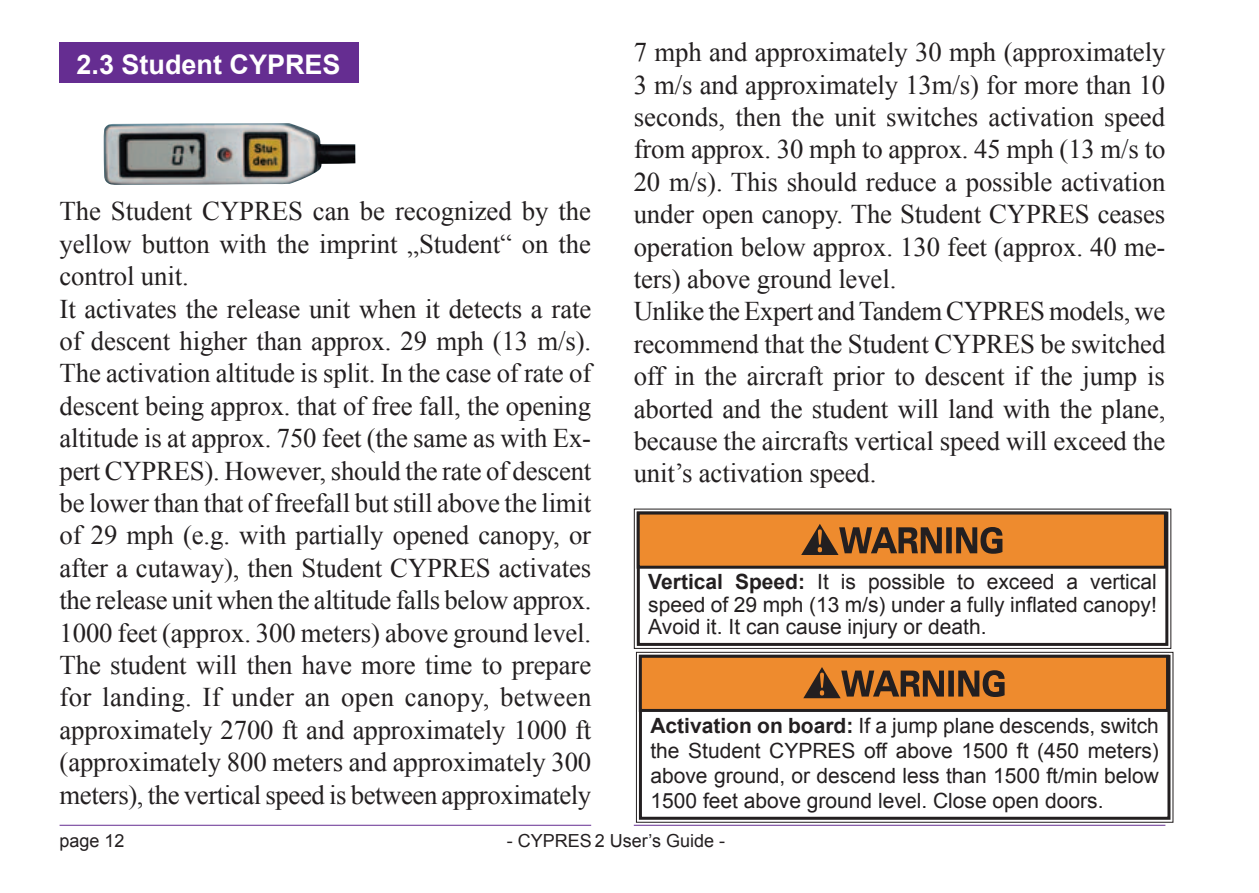
<style>
.page{position:relative;width:1259px;height:893px;background:#fff}
.page>*{position:absolute;margin:0;border:0;box-sizing:border-box;transform-origin:0 0}
.t1{font:27px/32.4px "Times New Roman";letter-spacing:-.005em;color:#231f20}
.t2{font:700 27px "Arial";color:#fff}
.t3{font:21px/25.2px "Arial";color:#231f20;text-align:justify}
.t4{font:18px "Arial";color:#231f20}
.s1{font-weight:700}
</style>
<div class="page">
<hr style="left:634px;top:825px;width:531px;height:1px;background:#652d91">
<hr style="left:60px;top:825px;width:531px;height:1px;background:#652d91">
<div style="left:60px;top:42px;width:299px;height:40px;background:#652d91"></div>
<img style="left:104px;top:123px;width:251px;height:62px">
<svg style="left:635px;top:651px;width:539px;height:172px"></svg>
<div style="left:639px;top:655px;width:531px;height:165px;border:3px solid #231f20"></div>
<div style="left:640px;top:656px;width:527px;height:54px;background:#ee8b2e"></div>
<div style="left:639px;top:655px;width:530px;height:57px;border:3px solid #231f20"></div>
<svg style="left:803px;top:667px;width:201px;height:31px"></svg>
<svg style="left:633px;top:508px;width:538px;height:141px"></svg>
<div style="left:637px;top:512px;width:531px;height:134px;border:3px solid #231f20"></div>
<div style="left:638px;top:513px;width:527px;height:54px;background:#ee8b2e"></div>
<div style="left:637px;top:512px;width:530px;height:57px;border:3px solid #231f20"></div>
<svg style="left:801px;top:524px;width:201px;height:31px"></svg>
<p class="t2" style="left:76px;top:46px;width:266px">2.3 Student CYPRES</p>
<p class="t1" style="left:60px;top:195px;width:533px">The Student CYPRES can be recognized by the yellow button with the imprint „Student“ on the control unit.<br>It activates the release unit when it detects a rate of descent higher than approx. 29 mph (13 m/s).<br>The activation altitude is split. In the case of rate of descent being approx. that of free fall, the opening altitude is at approx. 750 feet (the same as with Ex&shy;pert CYPRES). However, should the rate of descent be lower than that of freefall but still above the limit of 29 mph (e.g. with partially opened canopy, or after a cutaway), then Student CYPRES activates the release unit when the altitude falls below approx.<br>1000 feet (approx. 300 meters) above ground level.<br>The student will then have more time to prepare for landing. If under an open canopy, between approximately 2700 ft and approximately 1000 ft (approximately 800 meters and approximately 300 meters), the vertical speed is between approximately</p>
<p class="t1" style="left:634px;top:36px;width:533px">7 mph and approximately 30 mph (approximately 3 m/s and approximately 13m/s) for more than 10 seconds, then the unit switches activation speed from approx. 30 mph to approx. 45 mph (13 m/s to 20 m/s). This should reduce a possible activation under open canopy. The Student CYPRES ceases operation below approx. 130 feet (approx. 40 me&shy;ters) above ground level.<br>Unlike the Expert and Tandem CYPRES models, we recommend that the Student CYPRES be switched off in the aircraft prior to descent if the jump is aborted and the student will land with the plane, because the aircrafts vertical speed will exceed the unit’s activation speed.</p>
<p class="t3" style="left:648px;top:571px;width:510px;line-height:22.5px"><span class="s1">Vertical Speed:</span> It is possible to exceed a vertical speed of 29 mph (13 m/s) under a fully inflated canopy!<br>Avoid it. It can cause injury or death.</p>
<p class="t3" style="left:650px;top:713px;width:510px"><span class="s1">Activation on board:</span> If a jump plane descends, switch the Student CYPRES off above 1500 ft (450 meters) above ground, or descend less than 1500 ft/min below 1500 feet above ground level. Close open doors.</p>
<p class="t4" style="left:60px;top:828px;width:67px">page 12</p>
<p class="t4" style="left:507px;top:828px;width:220px">- CYPRES 2 User’s Guide -</p>
</div>
